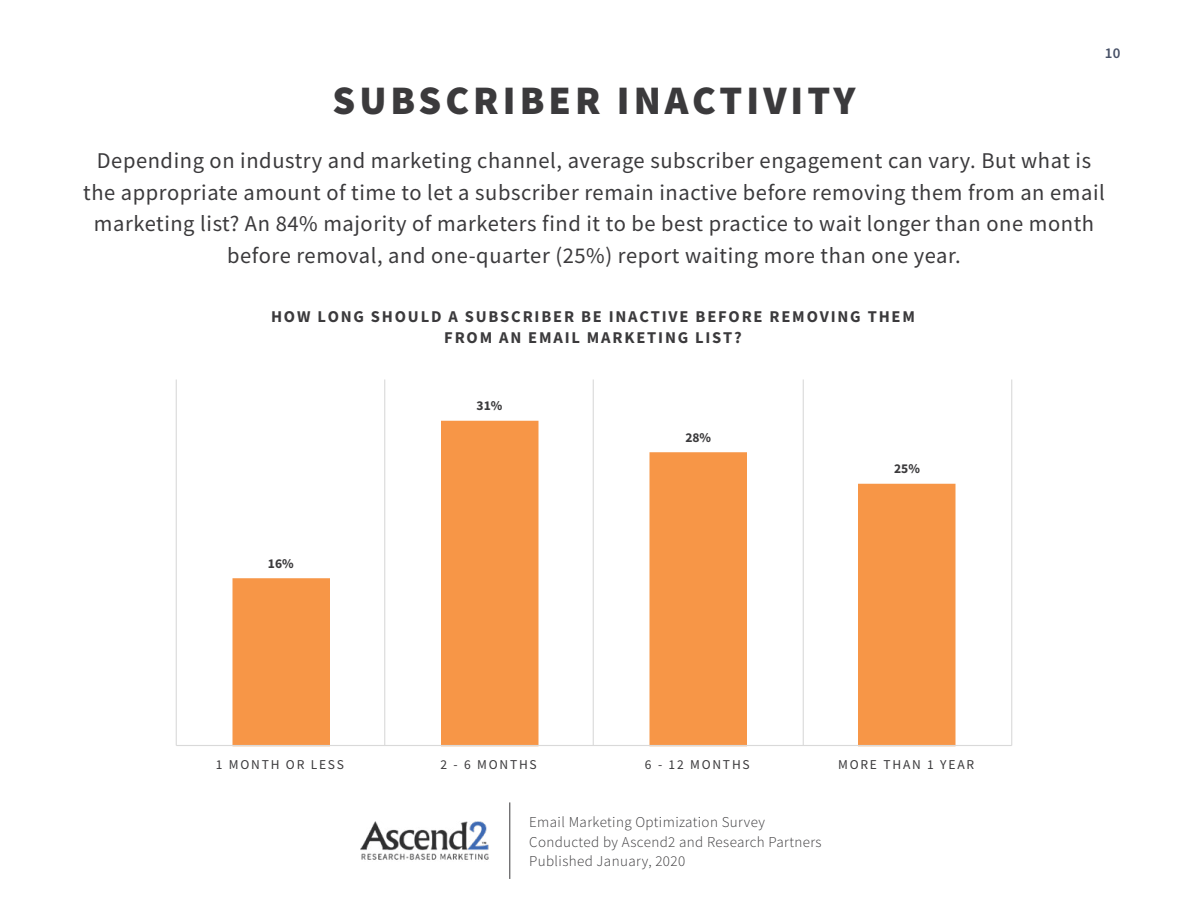
<style>
.page{position:relative;width:1188px;height:918px;background:#fff}
.page>*{position:absolute;margin:0;border:0;box-sizing:border-box;transform-origin:0 0}
.t1{font:900 40.5px "Source Sans Pro";letter-spacing:.1em;color:#3b3a3c}
.t2{font:22.5px/31.5px "Source Sans Pro";letter-spacing:.025em;color:#3b3a3c;text-align:center}
.t3{font:700 16.5px/21px "Source Sans Pro";letter-spacing:.11em;color:#3b3a3c;text-align:center}
.t4{font:300 15px/19.5px "Source Sans Pro";letter-spacing:.025em;color:#3b3a3c}
.t5{font:600 15px "Source Sans Pro";color:#475066}
.t6{font:13.5px "Source Sans Pro";letter-spacing:.135em;color:#3b3a3c}
.t7{font:700 13.5px "Source Sans Pro";color:#3b3a3c}
</style>
<div class="page">
<img style="left:360px;top:821px;width:129px;height:39px">
<hr style="left:510px;top:802px;width:1px;height:77px;background:#3b3a3c">
<hr style="left:176px;top:380px;width:1px;height:366px;background:#d9d9d9">
<hr style="left:384px;top:380px;width:1px;height:366px;background:#d9d9d9">
<hr style="left:593px;top:380px;width:1px;height:366px;background:#d9d9d9">
<hr style="left:803px;top:380px;width:1px;height:366px;background:#d9d9d9">
<hr style="left:1011px;top:380px;width:1px;height:366px;background:#d9d9d9">
<svg style="left:232px;top:421px;width:724px;height:324px"></svg>
<hr style="left:176px;top:745px;width:836px;height:1px;background:#d9d9d9">
<p class="t5" style="left:1105px;top:43px;width:17px">10</p>
<h1 class="t1" style="left:332px;top:73px;width:525px">SUBSCRIBER INACTIVITY</h1>
<p class="t2" style="left:83px;top:145px;width:1023px">Depending on industry and marketing channel, average subscriber engagement can vary. But what is the appropriate amount of time to let a subscriber remain inactive before removing them from an email marketing list? An 84% majority of marketers find it to be best practice to wait longer than one month before removal, and one-quarter (25%) report waiting more than one year.</p>
<p class="t3" style="left:271px;top:306px;width:645px">HOW LONG SHOULD A SUBSCRIBER BE INACTIVE BEFORE REMOVING THEM<br>FROM AN EMAIL MARKETING LIST?</p>
<p class="t7" style="left:268px;top:554px;width:27px">16%</p>
<p class="t7" style="left:477px;top:397px;width:27px">31%</p>
<p class="t7" style="left:685px;top:428px;width:27px">28%</p>
<p class="t7" style="left:894px;top:460px;width:27px">25%</p>
<p class="t6" style="left:216px;top:756px;width:130px">1 MONTH OR LESS</p>
<p class="t6" style="left:441px;top:756px;width:98px">2 - 6 MONTHS</p>
<p class="t6" style="left:645px;top:756px;width:106px">6 - 12 MONTHS</p>
<p class="t6" style="left:838px;top:756px;width:138px">MORE THAN 1 YEAR</p>
<p class="t4" style="left:529px;top:813px;width:294px">Email Marketing Optimization Survey<br>Conducted by Ascend2 and Research Partners<br>Published January, 2020</p>
</div>
